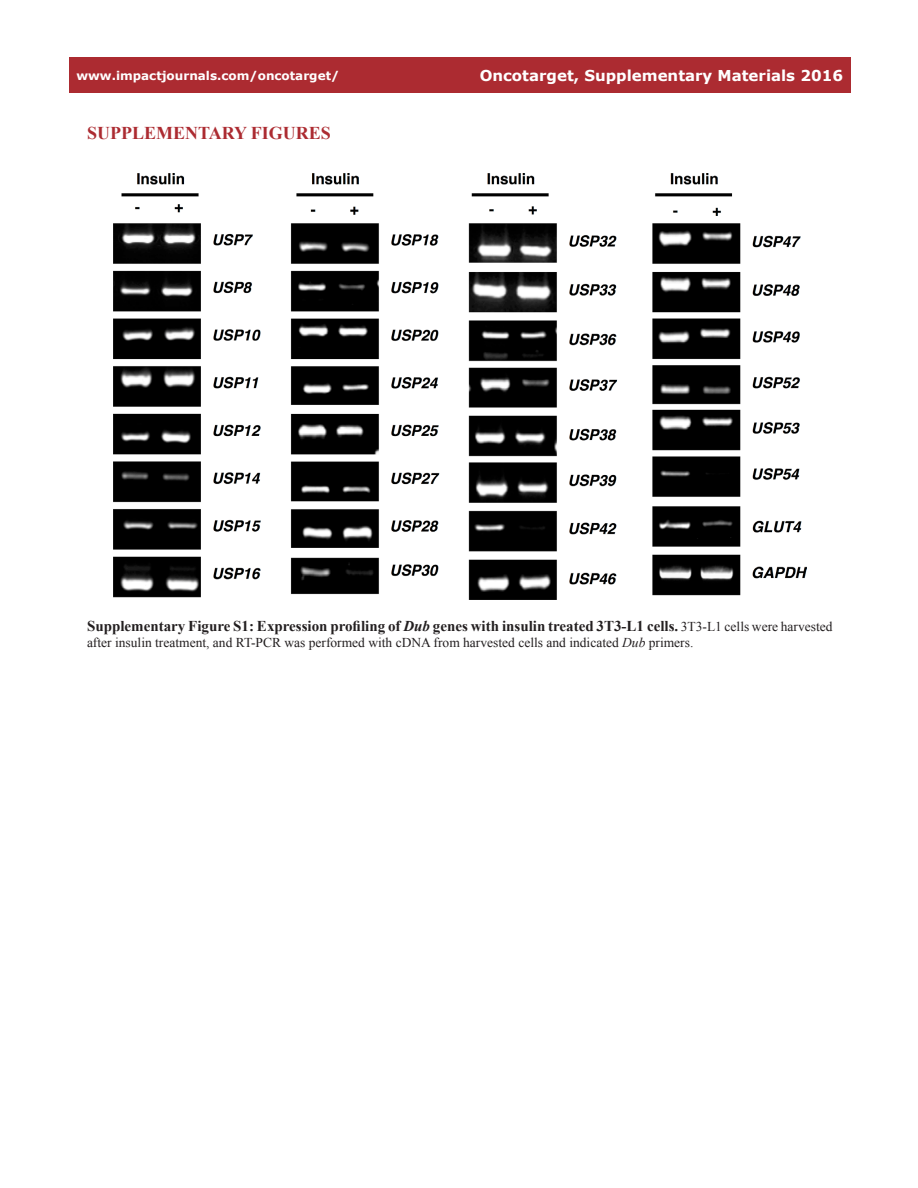
<style>
.page{position:relative;width:918px;height:1188px;background:#fff}
.page>*{position:absolute;margin:0;border:0;box-sizing:border-box;transform-origin:0 0}
.Heading{font:700 18px "Times New Roman";color:#ac2b31}
.t1{font:700 15px "Times New Roman";color:#231f20}
.t2{font:700 15px "Verdana";color:#fff}
.t3{font:13.5px "Times New Roman";color:#231f20}
.t4{font:700 12px "Verdana";color:#fff}
.s1{font-style:italic}
.s2{font-weight:400;font-size:13.5px}
</style>
<div class="page">
<div style="left:69px;top:57px;width:781px;height:36px;background:#ac2b31"></div>
<img style="left:113px;top:174px;width:693px;height:425px">
<p class="t4" style="left:76px;top:67px;width:264px">www.impactjournals.com/oncotarget/</p>
<p class="t2" style="left:480px;top:65px;width:365px">Oncotarget, Supplementary Materials 2016</p>
<p class="Heading" style="left:87px;top:120px;width:245px">SUPPLEMENTARY FIGURES</p>
<p class="t1" style="left:87px;top:615px;width:747px">Supplementary Figure S1: Expression profiling of <span class="s1">Dub</span> genes with insulin treated 3T3-L1 cells. <span class="s2">3T3-L1 cells were harvested</span></p>
<p class="t3" style="left:87px;top:633px;width:608px">after insulin treatment, and RT-PCR was performed with cDNA from harvested cells and indicated <span class="s1">Dub</span> primers.</p>
</div>
